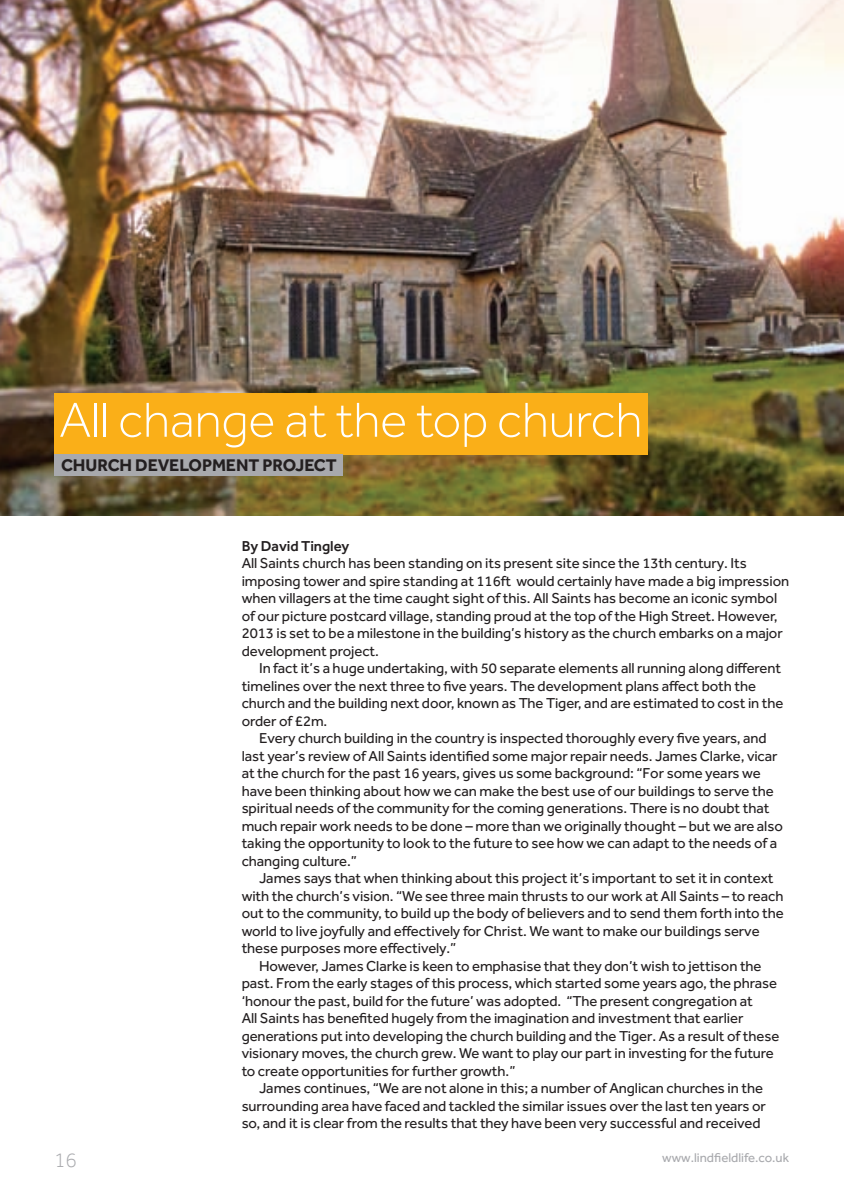
<style>
.page{position:relative;width:845px;height:1197px;background:#fff}
.page>*{position:absolute;margin:0;border:0;box-sizing:border-box;transform-origin:0 0}
.t1{font:300 50.75px "Effra";letter-spacing:-.005em;color:#fff}
.t2{font:300 21px "Effra";color:#a8a9ad}
.t3{font:700 17.5px "Effra";letter-spacing:-.005em;color:#231f20}
.t4{font:14.88px/17.5px "Effra";letter-spacing:-.005em;color:#231f20}
.t5{font:500 14.88px "Effra";letter-spacing:-.005em;color:#231f20}
.t6{font:13.12px "Effra";color:#a8a9ad}
</style>
<div class="page">
<img style="left:0;top:0;width:843px;height:516px">
<div style="left:54px;top:393px;width:593px;height:61px;background:#faaf18"></div>
<div style="left:54px;top:454px;width:288px;height:22px;background:#a8a9ad"></div>
<svg style="left:842px;top:0;width:2px;height:6px"></svg>
<h1 class="t1" style="left:59px;top:391px;width:584px">All change at the top church</h1>
<p class="t3" style="left:61px;top:455px;width:13px">CHURCH</p>
<p class="t3" style="left:135px;top:455px;width:103px">DEVELOPMENT</p>
<p class="t3" style="left:262px;top:455px;width:54px">PROJECT</p>
<p class="t5" style="left:241px;top:537px;width:109px">By David Tingley</p>
<p class="t4" style="left:241px;top:554px;width:548px">All Saints church has been standing on its present site since the 13th century. Its imposing tower and spire standing at 116ft would certainly have made a big impression when villagers at the time caught sight of this. All Saints has become an iconic symbol of our picture postcard village, standing proud at the top of the High Street. However, 2013 is set to be a milestone in the building’s history as the church embarks on a major development project.</p>
<p class="t4" style="left:241px;top:659px;width:543px;text-indent:17px">In fact it’s a huge undertaking, with 50 separate elements all running along different timelines over the next three to five years. The development plans affect both the church and the building next door, known as The Tiger, and are estimated to cost in the order of £2m.</p>
<p class="t4" style="left:241px;top:729px;width:542px;text-indent:17px">Every church building in the country is inspected thoroughly every five years, and last year’s review of All Saints identified some major repair needs. James Clarke, vicar at the church for the past 16 years, gives us some background: “For some years we have been thinking about how we can make the best use of our buildings to serve the spiritual needs of the community for the coming generations. There is no doubt that much repair work needs to be done – more than we originally thought – but we are also taking the opportunity to look to the future to see how we can adapt to the needs of a changing culture.”</p>
<p class="t4" style="left:241px;top:869px;width:543px;text-indent:17px">James says that when thinking about this project it’s important to set it in context with the church’s vision. “We see three main thrusts to our work at All Saints – to reach out to the community, to build up the body of believers and to send them forth into the world to live joyfully and effectively for Christ. We want to make our buildings serve these purposes more effectively.”</p>
<p class="t4" style="left:241px;top:957px;width:539px;text-indent:17px">However, James Clarke is keen to emphasise that they don’t wish to jettison the past. From the early stages of this process, which started some years ago, the phrase ‘honour the past, build for the future’ was adopted. “The present congregation at<br>All Saints has benefited hugely from the imagination and investment that earlier generations put into developing the church building and the Tiger. As a result of these visionary moves, the church grew. We want to play our part in investing for the future to create opportunities for further growth.”</p>
<p class="t4" style="left:241px;top:1079px;width:525px;text-indent:17px">James continues, “We are not alone in this; a number of Anglican churches in the surrounding area have faced and tackled the similar issues over the last ten years or so, and it is clear from the results that they have been very successful and received</p>
<h2 class="t2" style="left:54px;top:1148px;width:24px">16</h2>
<p class="t6" style="left:662px;top:1149px;width:128px">www.lindfieldlife.co.uk</p>
</div>
